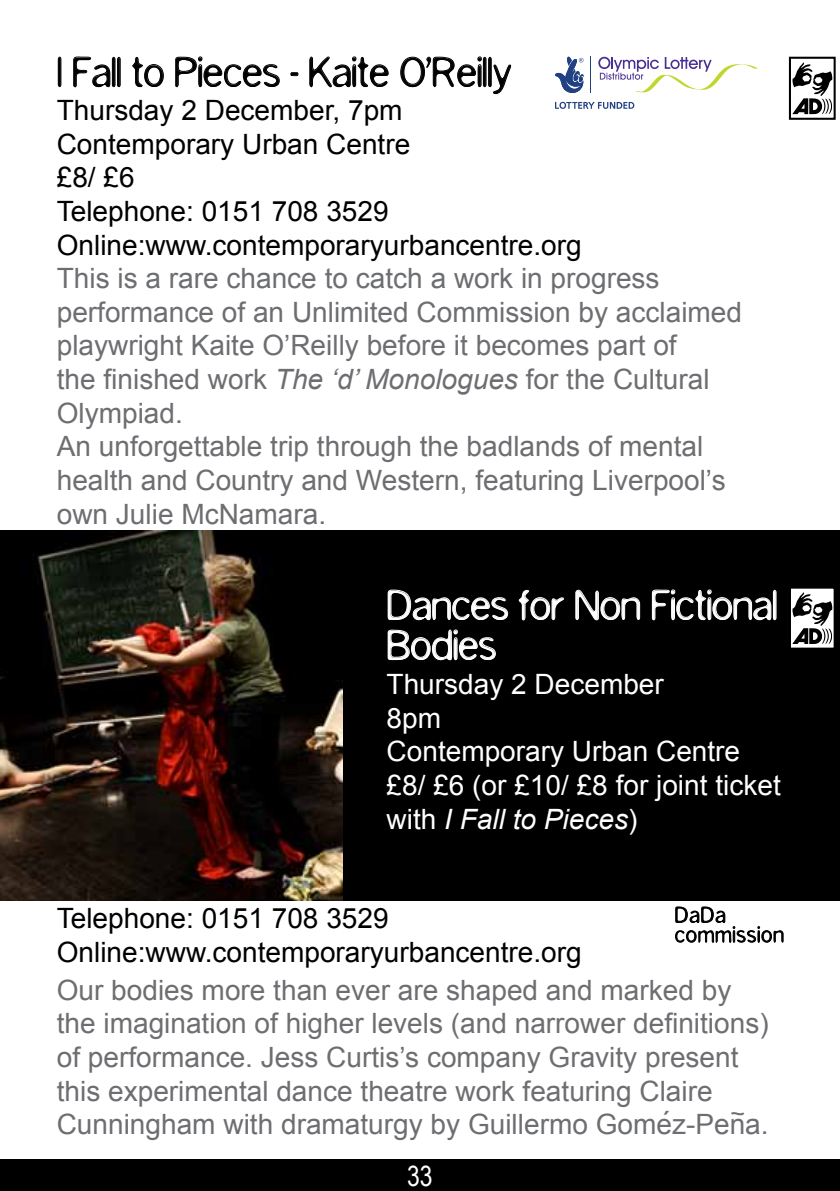
<style>
.page{position:relative;width:840px;height:1191px;background:#fff}
.page>*{position:absolute;margin:0;border:0;box-sizing:border-box;transform-origin:0 0}
.t1{font:48px "Slurry";color:#000}
.t2{font:48px/40px "Slurry";color:#fff}
.t3{font:28px/33.6px "Arial";color:#6d6e71}
.t4{font:28px/33.6px "Arial";color:#000}
.t5{font:28px/33.6px "Arial";color:#fff}
.t6{font:28px "Arial Narrow";color:#fff}
.s1{font-style:italic}
</style>
<div class="page">
<svg style="left:57px;top:56px;width:5px;height:32px"></svg>
<svg style="left:73px;top:56px;width:48px;height:32px"></svg>
<svg style="left:132px;top:57px;width:32px;height:31px"></svg>
<svg style="left:175px;top:56px;width:105px;height:32px"></svg>
<svg style="left:290px;top:72px;width:9px;height:5px"></svg>
<svg style="left:309px;top:56px;width:80px;height:32px"></svg>
<svg style="left:400px;top:56px;width:111px;height:39px"></svg>
<img style="left:0;top:530px;width:343px;height:370px">
<div style="left:343px;top:530px;width:496px;height:370px;background:#000"></div>
<svg style="left:387px;top:589px;width:121px;height:32px"></svg>
<svg style="left:518px;top:589px;width:46px;height:32px"></svg>
<svg style="left:575px;top:589px;width:65px;height:32px"></svg>
<svg style="left:651px;top:589px;width:125px;height:32px"></svg>
<svg style="left:387px;top:629px;width:109px;height:32px"></svg>
<svg style="left:675px;top:906px;width:107px;height:36px"></svg>
<svg style="left:731px;top:1112px;width:14px;height:4px"></svg>
<div style="left:788px;top:57px;width:47px;height:63px;background:#fff;border:2px solid #000"></div>
<svg style="left:792px;top:62px;width:40px;height:52px"></svg>
<div style="left:788px;top:586px;width:47px;height:63px;background:#fff;border:2px solid #000"></div>
<svg style="left:792px;top:592px;width:40px;height:52px"></svg>
<svg style="left:598px;top:57px;width:160px;height:35px"></svg>
<svg style="left:555px;top:102px;width:79px;height:7px"></svg>
<hr style="left:590px;top:57px;width:1px;height:36px;background:#214184">
<svg style="left:555px;top:56px;width:28px;height:37px"></svg>
<div style="left:0;top:1159px;width:839px;height:32px;background:#000"></div>
<h1 class="t1" style="left:57px;top:48px;width:456px">I Fall to Pieces - Kaite O’Reilly</h1>
<p class="t4" style="left:57px;top:94px;width:526px">Thursday 2 December, 7pm<br>Contemporary Urban Centre<br>£8/ £6<br>Telephone: 0151 708 3529<br>Online:www.contemporaryurbancentre.org</p>
<p class="t3" style="left:57px;top:262px;width:686px">This is a rare chance to catch a work in progress performance of an Unlimited Commission by acclaimed playwright Kaite O’Reilly before it becomes part of<br>the finished work <span class="s1">The ‘d’ Monologues</span> for the Cultural Olympiad.<br>An unforgettable trip through the badlands of mental health and Country and Western, featuring Liverpool’s own Julie McNamara.</p>
<h1 class="t2" style="left:386px;top:584px;width:392px">Dances for Non Fictional<br>Bodies</h1>
<p class="t5" style="left:386px;top:668px;width:395px">Thursday 2 December<br>8pm<br>Contemporary Urban Centre £8/ £6 (or £10/ £8 for joint ticket with <span class="s1">I Fall to Pieces</span>)</p>
<p class="t4" style="left:57px;top:901px;width:526px">Telephone: 0151 708 3529<br>Online:www.contemporaryurbancentre.org</p>
<p class="t3" style="left:57px;top:973px;width:713px">Our bodies more than ever are shaped and marked by the imagination of higher levels (and narrower definitions) of performance. Jess Curtis’s company Gravity present this experimental dance theatre work featuring Claire Cunningham with dramaturgy by Guillermo Gomez-Pena.</p>
<p class="t6" style="left:407px;top:1155px;width:27px">33</p>
</div>
